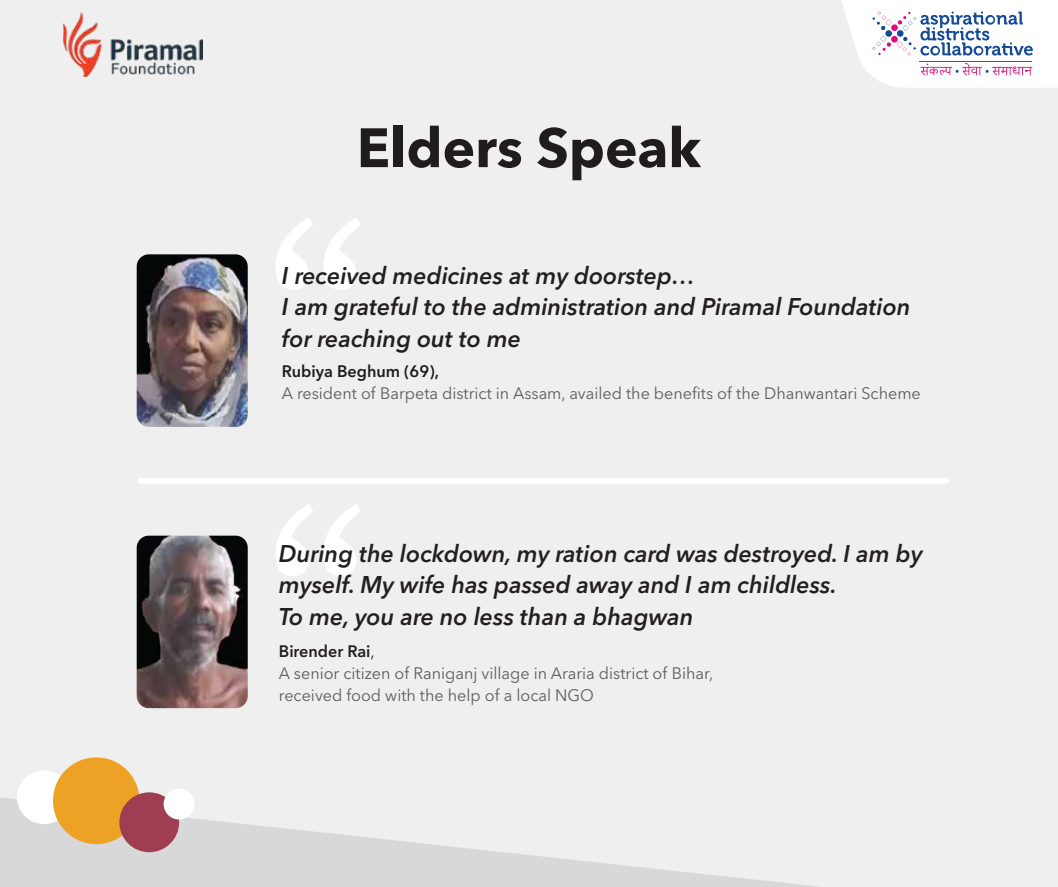
<style>
.page{position:relative;width:1058px;height:887px;background:#fff}
.page>*{position:absolute;margin:0;border:0;box-sizing:border-box;transform-origin:0 0}
.t1{font:700 54.75px "Avenir Next LT Pro";color:#201c1e}
.t2{font:italic 600 24px/31.5px "Avenir Next LT Pro";color:#231f20}
.t3{font:16.5px/21.6px "Avenir Next LT Pro";color:#5c5c5c}
.t4{font:600 16.5px "Avenir Next LT Pro";color:#201c1e}
.s1{font-weight:600;color:#231f20}
.s2{color:#231f20}
</style>
<div class="page">
<div style="left:0;top:0;width:1058px;height:886px;background:#f0efef"></div>
<svg style="left:276px;top:218px;width:85px;height:72px"></svg>
<svg style="left:276px;top:504px;width:85px;height:72px"></svg>
<img style="left:137px;top:254px;width:111px;height:173px">
<img style="left:137px;top:535px;width:111px;height:173px">
<div style="left:140px;top:477px;width:806px;height:6px;background:#fff"></div>
<svg style="left:841px;top:0;width:217px;height:88px"></svg>
<hr style="left:919px;top:61px;width:113px;height:1px;background:#de0c7f">
<svg style="left:0;top:797px;width:810px;height:89px"></svg>
<div style="left:17px;top:770px;width:54px;height:54px;background:#fff;border-radius:27px"></div>
<div style="left:53px;top:757px;width:87px;height:87px;background:#eda125;border-radius:43px"></div>
<div style="left:119px;top:792px;width:60px;height:60px;background:#9f3e52;border-radius:30px"></div>
<div style="left:164px;top:788px;width:31px;height:31px;background:#fff;border-radius:15px"></div>
<img style="left:64px;top:13px;width:139px;height:64px">
<h1 class="t1" style="left:357px;top:114px;width:346px">Elders Speak</h1>
<p class="t2" style="left:282px;top:259px;width:630px">I received medicines at my doorstep…<br>I am grateful to the administration and Piramal Foundation for reaching out to me</p>
<p class="t4" style="left:282px;top:361px;width:158px">Rubiya Beghum (69),</p>
<p class="t3" style="left:282px;top:382px;width:640px">A resident of Barpeta district in Assam, availed the benefits of the Dhanwantari Scheme</p>
<p class="t2" style="left:279px;top:537px;width:645px">During the lockdown, my ration card was destroyed. I am by myself. My wife has passed away and I am childless.<br>To me, you are no less than a bhagwan</p>
<p class="t3" style="left:279px;top:640px;width:436px"><span class="s1">Birender Rai</span><span class="s2">,<br></span>A senior citizen of Raniganj village in Araria district of Bihar, received food with the help of a local NGO</p>
</div>
